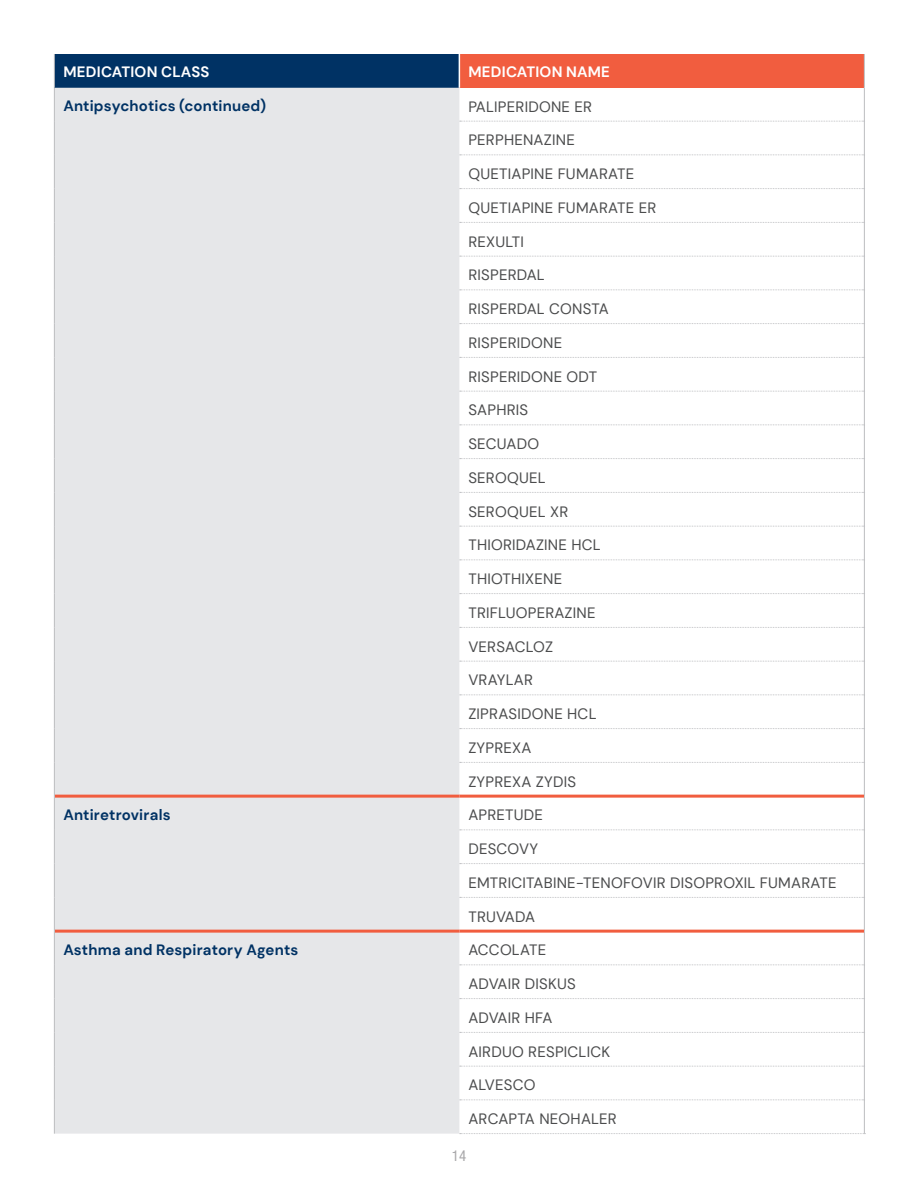
<style>
.page{position:relative;width:918px;height:1188px;background:#fff}
.page>*{position:absolute;margin:0;border:0;box-sizing:border-box;transform-origin:0 0}
.TLB_Body_CAPS{font:15px "DM Sans";letter-spacing:.015em;color:#4b4c4d}
.TLB_HD_10_12_3005{font:700 15px "DM Sans";letter-spacing:.01em;color:#003264}
.TBL_HD_10_12_100W{font:700 15px "DM Sans";letter-spacing:.015em;color:#fff}
.t1{font:condensed 15px "Helvetica Neue LT Std";color:#a9a8aa}
</style>
<div class="page">
<div style="left:54px;top:54px;width:405px;height:34px;background:#003264"></div>
<div style="left:459px;top:54px;width:405px;height:34px;background:#f15d3f"></div>
<div style="left:55px;top:88px;width:404px;height:1046px;background:#e6e7e9"></div>
<hr style="left:459px;top:54px;width:1px;height:34px;background:#fff">
<hr style="left:55px;top:795px;width:404px;height:3px;background:#f15d3f">
<hr style="left:55px;top:930px;width:404px;height:3px;background:#f15d3f">
<hr style="left:54px;top:88px;width:1px;height:33px;background:#bcbdc0">
<hr style="left:54px;top:121px;width:1px;height:34px;background:#bcbdc0">
<hr style="left:54px;top:155px;width:1px;height:34px;background:#bcbdc0">
<hr style="left:54px;top:189px;width:1px;height:33px;background:#bcbdc0">
<hr style="left:54px;top:222px;width:1px;height:34px;background:#bcbdc0">
<hr style="left:54px;top:256px;width:1px;height:34px;background:#bcbdc0">
<hr style="left:54px;top:290px;width:1px;height:34px;background:#bcbdc0">
<hr style="left:54px;top:324px;width:1px;height:33px;background:#bcbdc0">
<hr style="left:54px;top:357px;width:1px;height:34px;background:#bcbdc0">
<hr style="left:54px;top:391px;width:1px;height:34px;background:#bcbdc0">
<hr style="left:54px;top:425px;width:1px;height:34px;background:#bcbdc0">
<hr style="left:54px;top:459px;width:1px;height:33px;background:#bcbdc0">
<hr style="left:54px;top:492px;width:1px;height:34px;background:#bcbdc0">
<hr style="left:54px;top:526px;width:1px;height:34px;background:#bcbdc0">
<hr style="left:54px;top:560px;width:1px;height:34px;background:#bcbdc0">
<hr style="left:54px;top:594px;width:1px;height:33px;background:#bcbdc0">
<hr style="left:54px;top:627px;width:1px;height:34px;background:#bcbdc0">
<hr style="left:54px;top:661px;width:1px;height:34px;background:#bcbdc0">
<hr style="left:54px;top:695px;width:1px;height:34px;background:#bcbdc0">
<hr style="left:54px;top:729px;width:1px;height:33px;background:#bcbdc0">
<hr style="left:54px;top:762px;width:1px;height:34px;background:#bcbdc0">
<hr style="left:54px;top:796px;width:1px;height:34px;background:#bcbdc0">
<hr style="left:54px;top:830px;width:1px;height:34px;background:#bcbdc0">
<hr style="left:54px;top:864px;width:1px;height:33px;background:#bcbdc0">
<hr style="left:54px;top:897px;width:1px;height:34px;background:#bcbdc0">
<hr style="left:864px;top:88px;width:1px;height:33px;background:#bcbdc0">
<hr style="left:864px;top:121px;width:1px;height:34px;background:#bcbdc0">
<hr style="left:864px;top:155px;width:1px;height:34px;background:#bcbdc0">
<hr style="left:864px;top:189px;width:1px;height:33px;background:#bcbdc0">
<hr style="left:864px;top:222px;width:1px;height:34px;background:#bcbdc0">
<hr style="left:864px;top:256px;width:1px;height:34px;background:#bcbdc0">
<hr style="left:864px;top:290px;width:1px;height:34px;background:#bcbdc0">
<hr style="left:864px;top:324px;width:1px;height:33px;background:#bcbdc0">
<hr style="left:864px;top:357px;width:1px;height:34px;background:#bcbdc0">
<hr style="left:864px;top:391px;width:1px;height:34px;background:#bcbdc0">
<hr style="left:864px;top:425px;width:1px;height:34px;background:#bcbdc0">
<hr style="left:864px;top:459px;width:1px;height:33px;background:#bcbdc0">
<hr style="left:864px;top:492px;width:1px;height:34px;background:#bcbdc0">
<hr style="left:864px;top:526px;width:1px;height:34px;background:#bcbdc0">
<hr style="left:864px;top:560px;width:1px;height:34px;background:#bcbdc0">
<hr style="left:864px;top:594px;width:1px;height:33px;background:#bcbdc0">
<hr style="left:864px;top:627px;width:1px;height:34px;background:#bcbdc0">
<hr style="left:864px;top:661px;width:1px;height:34px;background:#bcbdc0">
<hr style="left:864px;top:695px;width:1px;height:34px;background:#bcbdc0">
<hr style="left:864px;top:729px;width:1px;height:33px;background:#bcbdc0">
<hr style="left:864px;top:762px;width:1px;height:34px;background:#bcbdc0">
<hr style="left:864px;top:796px;width:1px;height:34px;background:#bcbdc0">
<hr style="left:864px;top:830px;width:1px;height:34px;background:#bcbdc0">
<hr style="left:864px;top:864px;width:1px;height:33px;background:#bcbdc0">
<hr style="left:864px;top:897px;width:1px;height:34px;background:#bcbdc0">
<hr style="left:54px;top:931px;width:1px;height:34px;background:#bcbdc0">
<hr style="left:54px;top:965px;width:1px;height:34px;background:#bcbdc0">
<hr style="left:54px;top:999px;width:1px;height:33px;background:#bcbdc0">
<hr style="left:54px;top:1032px;width:1px;height:34px;background:#bcbdc0">
<hr style="left:54px;top:1066px;width:1px;height:34px;background:#bcbdc0">
<hr style="left:54px;top:1100px;width:1px;height:34px;background:#bcbdc0">
<hr style="left:864px;top:931px;width:1px;height:34px;background:#bcbdc0">
<hr style="left:864px;top:965px;width:1px;height:34px;background:#bcbdc0">
<hr style="left:864px;top:999px;width:1px;height:33px;background:#bcbdc0">
<hr style="left:864px;top:1032px;width:1px;height:34px;background:#bcbdc0">
<hr style="left:864px;top:1066px;width:1px;height:34px;background:#bcbdc0">
<hr style="left:864px;top:1100px;width:1px;height:33px;background:#bcbdc0">
<hr style="left:54px;top:54px;width:1px;height:34px;background:#bcbdc0">
<hr style="left:864px;top:54px;width:1px;height:34px;background:#bcbdc0">
<svg style="left:460px;top:121px;width:404px;height:1px"></svg>
<svg style="left:460px;top:154px;width:404px;height:1px"></svg>
<svg style="left:460px;top:188px;width:404px;height:1px"></svg>
<svg style="left:460px;top:222px;width:404px;height:1px"></svg>
<svg style="left:460px;top:256px;width:404px;height:1px"></svg>
<svg style="left:460px;top:290px;width:404px;height:1px"></svg>
<svg style="left:460px;top:323px;width:404px;height:1px"></svg>
<svg style="left:460px;top:357px;width:404px;height:1px"></svg>
<svg style="left:460px;top:391px;width:404px;height:1px"></svg>
<svg style="left:460px;top:424px;width:404px;height:1px"></svg>
<svg style="left:460px;top:458px;width:404px;height:1px"></svg>
<svg style="left:460px;top:492px;width:404px;height:1px"></svg>
<svg style="left:460px;top:526px;width:404px;height:1px"></svg>
<svg style="left:460px;top:560px;width:404px;height:1px"></svg>
<svg style="left:460px;top:593px;width:404px;height:1px"></svg>
<svg style="left:460px;top:627px;width:404px;height:1px"></svg>
<svg style="left:460px;top:661px;width:404px;height:1px"></svg>
<svg style="left:460px;top:694px;width:404px;height:1px"></svg>
<svg style="left:460px;top:728px;width:404px;height:1px"></svg>
<svg style="left:460px;top:762px;width:404px;height:1px"></svg>
<svg style="left:460px;top:830px;width:404px;height:1px"></svg>
<svg style="left:460px;top:863px;width:404px;height:1px"></svg>
<svg style="left:460px;top:897px;width:404px;height:1px"></svg>
<svg style="left:460px;top:964px;width:404px;height:1px"></svg>
<svg style="left:460px;top:998px;width:404px;height:1px"></svg>
<svg style="left:460px;top:1032px;width:404px;height:1px"></svg>
<svg style="left:460px;top:1066px;width:404px;height:1px"></svg>
<svg style="left:460px;top:1100px;width:404px;height:1px"></svg>
<svg style="left:460px;top:1133px;width:405px;height:1px"></svg>
<hr style="left:459px;top:795px;width:405px;height:3px;background:#f15d3f">
<hr style="left:459px;top:930px;width:405px;height:3px;background:#f15d3f">
<p class="TBL_HD_10_12_100W" style="left:63px;top:62px;width:148px">MEDICATION CLASS</p>
<p class="TBL_HD_10_12_100W" style="left:468px;top:62px;width:143px">MEDICATION NAME</p>
<p class="TLB_HD_10_12_3005" style="left:63px;top:97px;width:204px">Antipsychotics (continued)</p>
<p class="TLB_Body_CAPS" style="left:468px;top:97px;width:125px">PALIPERIDONE ER</p>
<p class="TLB_Body_CAPS" style="left:468px;top:131px;width:108px">PERPHENAZINE</p>
<p class="TLB_Body_CAPS" style="left:468px;top:165px;width:168px">QUETIAPINE FUMARATE</p>
<p class="TLB_Body_CAPS" style="left:468px;top:198px;width:190px">QUETIAPINE FUMARATE ER</p>
<p class="TLB_Body_CAPS" style="left:468px;top:232px;width:57px">REXULTI</p>
<p class="TLB_Body_CAPS" style="left:468px;top:266px;width:78px">RISPERDAL</p>
<p class="TLB_Body_CAPS" style="left:468px;top:300px;width:142px">RISPERDAL CONSTA</p>
<p class="TLB_Body_CAPS" style="left:468px;top:333px;width:95px">RISPERIDONE</p>
<p class="TLB_Body_CAPS" style="left:468px;top:367px;width:130px">RISPERIDONE ODT</p>
<p class="TLB_Body_CAPS" style="left:468px;top:401px;width:61px">SAPHRIS</p>
<p class="TLB_Body_CAPS" style="left:468px;top:435px;width:72px">SECUADO</p>
<p class="TLB_Body_CAPS" style="left:468px;top:468px;width:79px">SEROQUEL</p>
<p class="TLB_Body_CAPS" style="left:468px;top:502px;width:101px">SEROQUEL XR</p>
<p class="TLB_Body_CAPS" style="left:468px;top:536px;width:134px">THIORIDAZINE HCL</p>
<p class="TLB_Body_CAPS" style="left:468px;top:570px;width:95px">THIOTHIXENE</p>
<p class="TLB_Body_CAPS" style="left:468px;top:603px;width:129px">TRIFLUOPERAZINE</p>
<p class="TLB_Body_CAPS" style="left:468px;top:637px;width:86px">VERSACLOZ</p>
<p class="TLB_Body_CAPS" style="left:468px;top:671px;width:66px">VRAYLAR</p>
<p class="TLB_Body_CAPS" style="left:468px;top:705px;width:130px">ZIPRASIDONE HCL</p>
<p class="TLB_Body_CAPS" style="left:468px;top:738px;width:65px">ZYPREXA</p>
<p class="TLB_Body_CAPS" style="left:468px;top:772px;width:109px">ZYPREXA ZYDIS</p>
<p class="TLB_HD_10_12_3005" style="left:63px;top:805px;width:109px">Antiretrovirals</p>
<p class="TLB_Body_CAPS" style="left:468px;top:806px;width:76px">APRETUDE</p>
<p class="TLB_Body_CAPS" style="left:468px;top:840px;width:71px">DESCOVY</p>
<p class="TLB_Body_CAPS" style="left:468px;top:873px;width:370px">EMTRICITABINE-TENOFOVIR DISOPROXIL FUMARATE</p>
<p class="TLB_Body_CAPS" style="left:468px;top:907px;width:68px">TRUVADA</p>
<p class="TLB_HD_10_12_3005" style="left:63px;top:940px;width:237px">Asthma and Respiratory Agents</p>
<p class="TLB_Body_CAPS" style="left:468px;top:941px;width:79px">ACCOLATE</p>
<p class="TLB_Body_CAPS" style="left:468px;top:975px;width:109px">ADVAIR DISKUS</p>
<p class="TLB_Body_CAPS" style="left:468px;top:1008px;width:85px">ADVAIR HFA</p>
<p class="TLB_Body_CAPS" style="left:468px;top:1042px;width:143px">AIRDUO RESPICLICK</p>
<p class="TLB_Body_CAPS" style="left:468px;top:1076px;width:69px">ALVESCO</p>
<p class="TLB_Body_CAPS" style="left:468px;top:1110px;width:150px">ARCAPTA NEOHALER</p>
<p class="t1" style="left:452px;top:1147px;width:16px">14</p>
</div>
